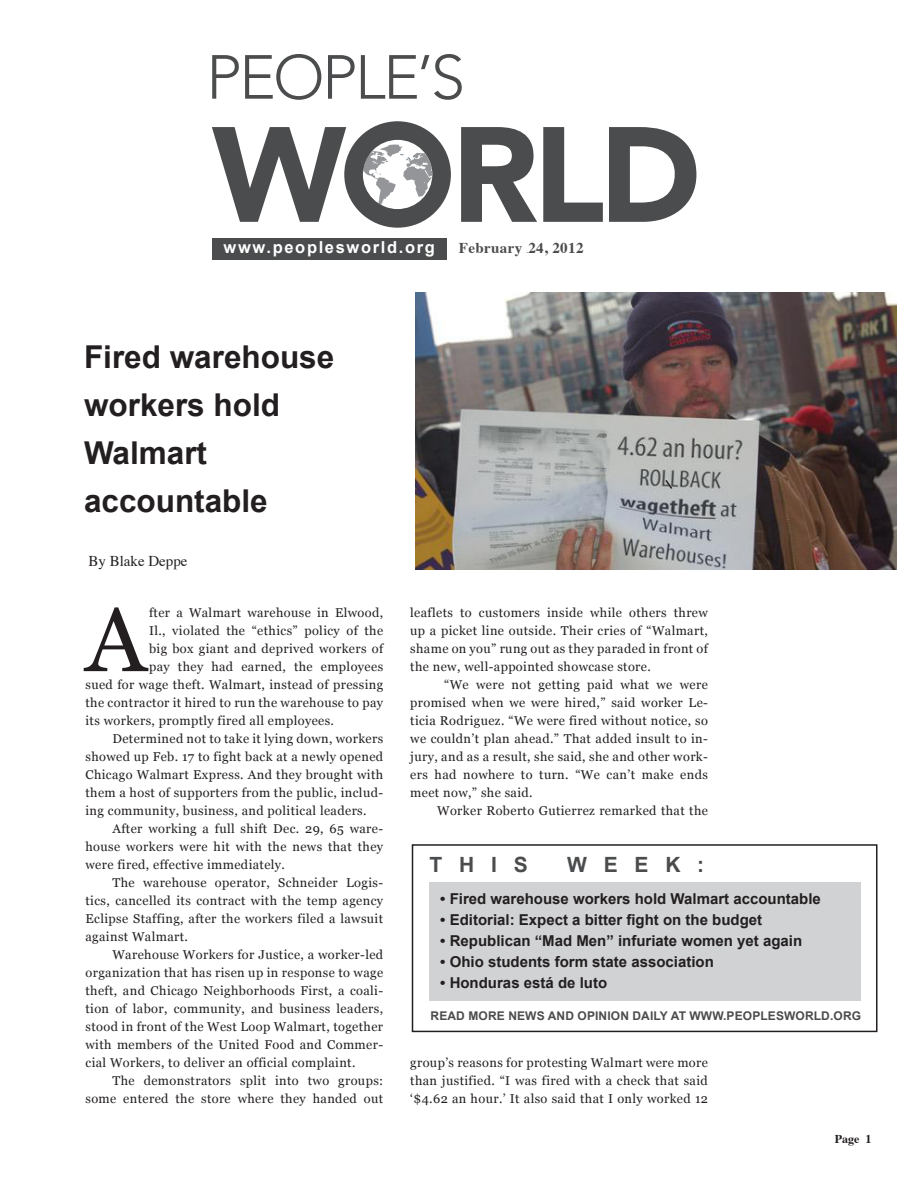
<style>
.page{position:relative;width:918px;height:1188px;background:#fff}
.page>*{position:absolute;margin:0;border:0;box-sizing:border-box;transform-origin:0 0}
.caps_paragraph{font:90.75px "Georgia";color:#231f20}
.title_arial-medium{font:700 31.5px/48px "Arial";color:#231f20}
.title_arial-Tiny{font:700 21px "Arial";letter-spacing:.8em;color:#4b4c4d}
.t1{font:700 16.5px "Arial";letter-spacing:.1em;color:#fff}
.t2{font:700 15px "Arial";color:#231f20}
.by_line{font:700 15px "Times";letter-spacing:.025em;color:#4b4c4d}
.by_line-2{font:15px "Times";color:#231f20}
.body-text{font:12.75px/18px "Georgia";letter-spacing:.03em;color:#231f20;text-align:justify}
.caps_paragraph-2{font:12.75px "Georgia";letter-spacing:.03em;color:#231f20}
.title_arial-Tiny-2{font:700 12px "Arial";letter-spacing:.01em;color:#4b4c4d}
.by_line-3{font:700 12px "Times";color:#231f20}
.by_line-4{font:700 1.5px "Times";color:#4b4c4d}
</style>
<div class="page">
<div style="left:212px;top:238px;width:235px;height:21px;background:#4b4c4d"></div>
<svg style="left:212px;top:55px;width:27px;height:44px"></svg>
<svg style="left:245px;top:54px;width:76px;height:46px"></svg>
<svg style="left:328px;top:55px;width:27px;height:44px"></svg>
<svg style="left:361px;top:54px;width:101px;height:46px"></svg>
<svg style="left:461px;top:127px;width:76px;height:95px"></svg>
<svg style="left:543px;top:127px;width:60px;height:95px"></svg>
<svg style="left:609px;top:127px;width:87px;height:95px"></svg>
<svg style="left:212px;top:121px;width:239px;height:107px"></svg>
<div style="left:429px;top:882px;width:432px;height:119px;background:#d1d2d4"></div>
<div style="left:412px;top:844px;width:466px;height:188px;border:2px solid #231f20"></div>
<img style="left:416px;top:293px;width:481px;height:277px">
<svg style="left:664px;top:478px;width:10px;height:13px"></svg>
<p class="t1" style="left:224px;top:237px;width:213px">www.peoplesworld.org</p>
<p class="by_line" style="left:459px;top:234px;width:126px">February 24, 2012</p>
<p class="by_line-4" style="left:527px;top:251px;width:3px">98</p>
<p class="title_arial-medium" style="left:84px;top:334px;width:252px">Fired warehouse workers hold</p>
<p class="title_arial-medium" style="left:84px;top:430px;width:125px">Walmart</p>
<p class="title_arial-medium" style="left:84px;top:478px;width:185px">accountable</p>
<p class="by_line-2" style="left:88px;top:547px;width:101px">By Blake Deppe</p>
<p class="caps_paragraph" style="left:86px;top:585px;width:62px">A</p>
<p class="caps_paragraph-2" style="left:149px;top:605px;width:236px">fter a Walmart warehouse in Elwood,</p>
<p class="caps_paragraph-2" style="left:149px;top:623px;width:236px">Il., violated the “ethics” policy of the</p>
<p class="caps_paragraph-2" style="left:149px;top:641px;width:236px">big box giant and deprived workers of</p>
<p class="caps_paragraph-2" style="left:149px;top:659px;width:236px">pay they had earned, the employees</p>
<p class="caps_paragraph-2" style="left:86px;top:677px;width:299px">sued for wage theft. Walmart, instead of pressing</p>
<p class="caps_paragraph-2" style="left:86px;top:695px;width:299px">the contractor it hired to run the warehouse to pay</p>
<p class="caps_paragraph-2" style="left:86px;top:713px;width:250px">its workers, promptly fired all employees.</p>
<p class="body-text" style="left:86px;top:730px;width:299px;text-indent:27px">Determined not to take it lying down, workers showed up Feb. 17 to fight back at a newly opened Chicago Walmart Express. And they brought with them a host of supporters from the public, includ&shy;ing community, business, and political leaders.</p>
<p class="body-text" style="left:86px;top:820px;width:299px;text-indent:27px">After working a full shift Dec. 29, 65 ware&shy;house workers were hit with the news that they were fired, effective immediately.</p>
<p class="body-text" style="left:86px;top:874px;width:299px;text-indent:27px">The warehouse operator, Schneider Logis&shy;tics, cancelled its contract with the temp agency Eclipse Staffing, after the workers filed a lawsuit against Walmart.</p>
<p class="body-text" style="left:86px;top:946px;width:299px;text-indent:27px">Warehouse Workers for Justice, a worker-led organization that has risen up in response to wage theft, and Chicago Neighborhoods First, a coali&shy;tion of labor, community, and business leaders, stood in front of the West Loop Walmart, together with members of the United Food and Commer&shy;cial Workers, to deliver an official complaint.</p>
<p class="body-text" style="left:86px;top:1072px;width:299px;text-align:right">The demonstrators split into two groups: some entered the store where they handed out</p>
<p class="body-text" style="left:410px;top:604px;width:299px">leaflets to customers inside while others threw up a picket line outside. Their cries of “Walmart, shame on you” rung out as they paraded in front of the new, well-appointed showcase store.</p>
<p class="body-text" style="left:410px;top:676px;width:299px;text-indent:34px">“We were not getting paid what we were promised when we were hired,” said worker Le&shy;ticia Rodriguez. “We were fired without notice, so we couldn’t plan ahead.” That added insult to in&shy;jury, and as a result, she said, she and other work&shy;ers had nowhere to turn. “We can’t make ends meet now,” she said.</p>
<p class="body-text" style="left:437px;top:802px;width:272px">Worker Roberto Gutierrez remarked that the</p>
<p class="title_arial-Tiny" style="left:429px;top:850px;width:100px">this</p>
<p class="title_arial-Tiny" style="left:567px;top:850px;width:139px">w eek:</p>
<p class="t2" style="left:440px;top:889px;width:382px">• Fired warehouse workers hold Walmart accountable</p>
<p class="t2" style="left:440px;top:910px;width:323px">• Editorial: Expect a bitter fight on the budget</p>
<p class="t2" style="left:440px;top:931px;width:363px">• Republican “Mad Men” infuriate women yet again</p>
<p class="t2" style="left:440px;top:952px;width:275px">• Ohio students form state association</p>
<p class="t2" style="left:440px;top:973px;width:168px">• Honduras está de luto</p>
<p class="title_arial-Tiny-2" style="left:431px;top:1007px;width:48px">read more</p>
<p class="title_arial-Tiny-2" style="left:508px;top:1007px;width:194px">news and opinion daily at www</p>
<p class="title_arial-Tiny-2" style="left:723px;top:1007px;width:72px">.peopleswor</p>
<p class="title_arial-Tiny-2" style="left:814px;top:1007px;width:49px">ld.org</p>
<p class="body-text" style="left:410px;top:1054px;width:299px">group’s reasons for protesting Walmart were more than justified. “I was fired with a check that said ‘$4.62 an hour.’ It also said that I only worked 12</p>
<p class="by_line-3" style="left:835px;top:1127px;width:38px">Page 1</p>
</div>
